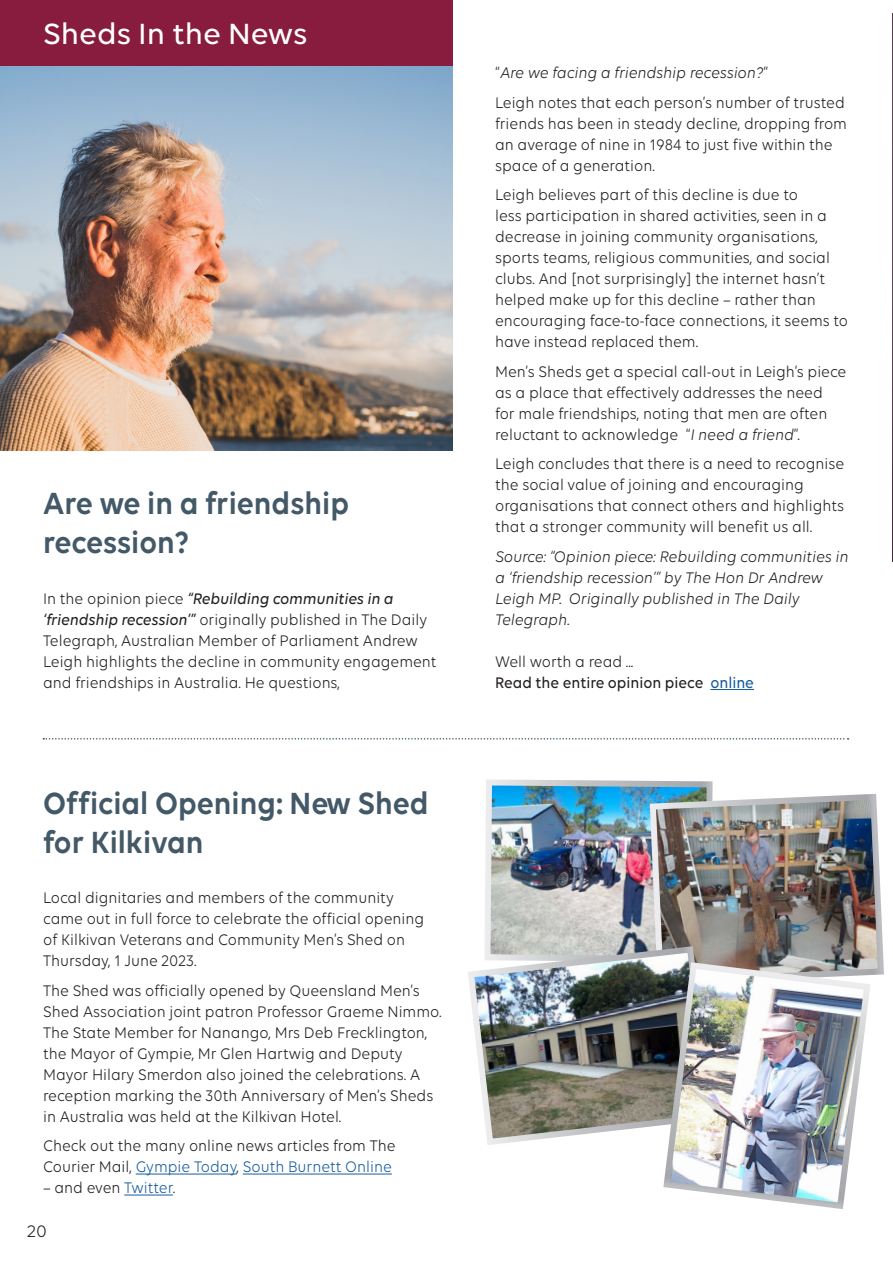
<style>
.page{position:relative;width:893px;height:1263px;background:#fff}
.page>*{position:absolute;margin:0;border:0;box-sizing:border-box;transform-origin:0 0}
.t1{font:600 33px/39px "Volte";color:#435968;scale:.93 1}
.t2{font:500 31.5px "Volte";color:#fff}
.t3{font:18px "Volte";color:#231f20}
.t4{font:16.5px/21px "Volte";color:#231f20;scale:.93 1}
.t5{font:italic 16.5px/21px "Volte";color:#231f20;scale:.93 1}
.t6{font:500 16.5px/21px "Volte";color:#231f20;scale:.93 1}
.s1{font-weight:500;font-style:italic}
.s2{color:#175d9e}
.s3{font-style:normal}
.s4{font-style:italic}
.s5{font-weight:400}
</style>
<div class="page">
<img style="left:485px;top:779px;width:228px;height:164px">
<img style="left:1px;top:66px;width:452px;height:385px">
<div style="left:1px;top:0;width:452px;height:66px;background:#881c3f"></div>
<hr style="left:710px;top:689px;width:44px;height:1px;background:#175d9e">
<svg style="left:43px;top:738px;width:806px;height:1px"></svg>
<img style="left:892px;top:14px;width:1px;height:547px">
<hr style="left:136px;top:1173px;width:101px;height:1px;background:#175d9e">
<hr style="left:243px;top:1173px;width:149px;height:1px;background:#175d9e">
<hr style="left:124px;top:1194px;width:49px;height:1px;background:#175d9e">
<img style="left:647px;top:791px;width:237px;height:184px">
<img style="left:468px;top:943px;width:248px;height:202px">
<img style="left:660px;top:959px;width:214px;height:250px">
<p class="t2" style="left:43px;top:15px;width:266px">Sheds In the News</p>
<p class="t1" style="left:43px;top:483px;width:330px">Are we in a friendship recession?</p>
<p class="t4" style="left:43px;top:588px;width:425px">In the opinion piece <span class="s1">“Rebuilding communities in a ‘friendship recession’”</span> originally published in The Daily Telegraph, Australian Member of Parliament Andrew Leigh highlights the decline in community engagement and friendships in Australia. He questions,</p>
<p class="t1" style="left:43px;top:783px;width:416px">Official Opening: New Shed for Kilkivan</p>
<p class="t4" style="left:43px;top:887px;width:411px">Local dignitaries and members of the community came out in full force to celebrate the official opening of Kilkivan Veterans and Community Men’s Shed on Thursday, 1 June 2023.</p>
<p class="t4" style="left:43px;top:980px;width:430px">The Shed was officially opened by Queensland Men’s Shed Association joint patron Professor Graeme Nimmo.<br>The State Member for Nanango, Mrs Deb Frecklington, the Mayor of Gympie, Mr Glen Hartwig and Deputy Mayor Hilary Smerdon also joined the celebrations. A reception marking the 30th Anniversary of Men’s Sheds in Australia was held at the Kilkivan Hotel.</p>
<p class="t4" style="left:43px;top:1135px;width:380px">Check out the many online news articles from The<br>Courier Mail, <span class="s2">Gympie Today</span>, <span class="s2">South Burnett Online</span></p>
<p class="t4" style="left:43px;top:1177px;width:144px">– and even <span class="s2">Twitter</span>.</p>
<p class="t3" style="left:27px;top:1220px;width:21px">20</p>
<p class="t5" style="left:495px;top:62px;width:295px"><span class="s3">“</span>Are we facing a friendship recession?<span class="s3">”</span></p>
<p class="t4" style="left:495px;top:91px;width:380px">Leigh notes that each person’s number of trusted friends has been in steady decline, dropping from an average of nine in 1984 to just five within the space of a generation.</p>
<p class="t4" style="left:495px;top:184px;width:381px">Leigh believes part of this decline is due to<br>less participation in shared activities, seen in a decrease in joining community organisations, sports teams, religious communities, and social clubs. And [not surprisingly] the internet hasn’t helped make up for this decline – rather than encouraging face-to-face connections, it seems to have instead replaced them.</p>
<p class="t4" style="left:495px;top:360px;width:379px">Men’s Sheds get a special call-out in Leigh’s piece as a place that effectively addresses the need for male friendships, noting that men are often reluctant to acknowledge “<span class="s4">I need a friend</span>”.</p>
<p class="t4" style="left:495px;top:453px;width:377px">Leigh concludes that there is a need to recognise the social value of joining and encouraging organisations that connect others and highlights that a stronger community will benefit us all.</p>
<p class="t5" style="left:495px;top:545px;width:381px">Source: “Opinion piece: Rebuilding communities in a ‘friendship recession’” by The Hon Dr Andrew Leigh MP. Originally published in The Daily Telegraph.</p>
<p class="t6" style="left:495px;top:651px;width:280px"><span class="s5">Well worth a read ...<br></span>Read the entire opinion piece <span class="s2">online</span></p>
</div>
